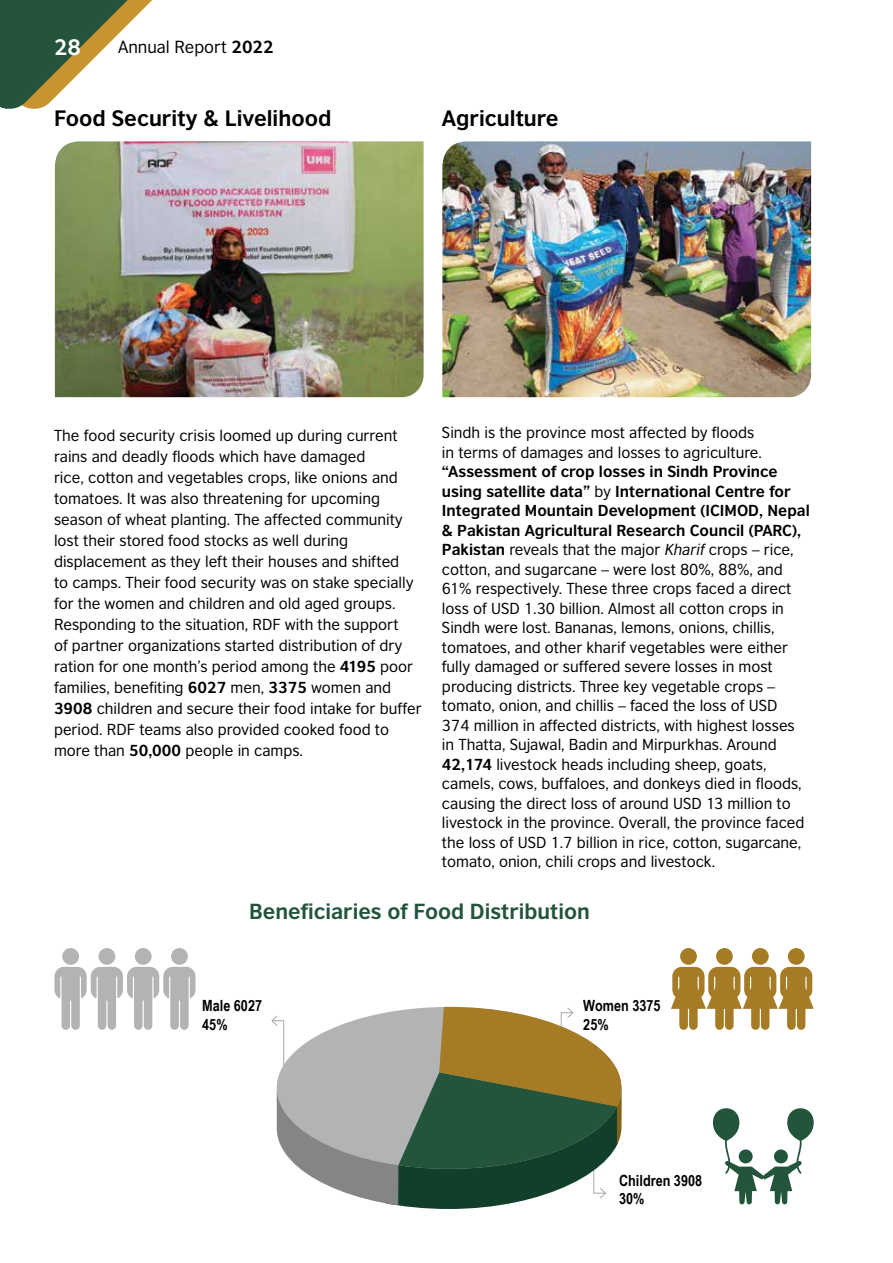
<style>
.page{position:relative;width:893px;height:1263px;background:#fff}
.page>*{position:absolute;margin:0;border:0;box-sizing:border-box;transform-origin:0 0}
.t1{font:700 21px "British Council Sans";color:#000}
.t2{font:700 21px "British Council Sans";color:#fff}
.t3{font:700 20.55px "British Council Sans";color:#23543c}
.t4{font:16.5px "British Council Sans";color:#000}
.t5{font:700 15.45px/18.5px "Arial Narrow";color:#000}
.t6{font:15px/19.5px "British Council Sans";color:#000}
.s1{font-weight:700}
.s2{font-style:italic}
</style>
<div class="page">
<svg style="left:0;top:0;width:152px;height:109px"></svg>
<svg style="left:271px;top:1006px;width:351px;height:203px"></svg>
<div style="left:62px;top:948px;width:17px;height:17px;background:#b1b3b4;border-radius:50%"></div>
<div style="left:99px;top:948px;width:16px;height:17px;background:#b1b3b4;border-radius:50%"></div>
<div style="left:171px;top:948px;width:17px;height:17px;background:#b1b3b4;border-radius:50%"></div>
<svg style="left:54px;top:967px;width:142px;height:63px"></svg>
<div style="left:135px;top:948px;width:17px;height:17px;background:#b1b3b4;border-radius:50%"></div>
<div style="left:788px;top:948px;width:17px;height:17px;background:#a57b25;border-radius:50%"></div>
<div style="left:752px;top:948px;width:17px;height:17px;background:#a57b25;border-radius:50%"></div>
<div style="left:716px;top:948px;width:17px;height:17px;background:#a57b25;border-radius:50%"></div>
<div style="left:680px;top:948px;width:17px;height:17px;background:#a57b25;border-radius:50%"></div>
<svg style="left:671px;top:967px;width:143px;height:63px"></svg>
<svg style="left:713px;top:1108px;width:101px;height:96px"></svg>
<img style="left:55px;top:141px;width:369px;height:256px">
<img style="left:442px;top:141px;width:369px;height:256px">
<h1 class="t2" style="left:54px;top:34px;width:28px">28</h1>
<p class="t4" style="left:118px;top:36px;width:157px">Annual Report <span class="s1">2022</span></p>
<h1 class="t1" style="left:54px;top:105px;width:279px">Food Security &amp; Livelihood</h1>
<h1 class="t1" style="left:442px;top:105px;width:118px">Agriculture</h1>
<p class="t6" style="left:54px;top:425px;width:369px;line-height:21px">The food security crisis loomed up during current rains and deadly floods which have damaged<br>rice, cotton and vegetables crops, like onions and tomatoes. It was also threatening for upcoming season of wheat planting. The affected community lost their stored food stocks as well during displacement as they left their houses and shifted<br>to camps. Their food security was on stake specially for the women and children and old aged groups.<br>Responding to the situation, RDF with the support<br>of partner organizations started distribution of dry ration for one month’s period among the <span class="s1">4195</span> poor families, benefiting <span class="s1">6027</span> men, <span class="s1">3375</span> women and <span class="s1">3908</span> children and secure their food intake for buffer period. RDF teams also provided cooked food to more than <span class="s1">50,000</span> people in camps.</p>
<p class="t6" style="left:442px;top:422px;width:321px">Sindh is the province most affected by floods in terms of damages and losses to agriculture.</p>
<p class="t6" style="left:442px;top:461px;width:369px"><span class="s1">“Assessment of crop losses in Sindh Province using satellite data”</span> by <span class="s1">International Centre for Integrated Mountain Development (ICIMOD, Nepal &amp; Pakistan Agricultural Research Council (PARC), Pakistan</span> reveals that the major <span class="s2">Kharif</span> crops – rice, cotton, and sugarcane – were lost 80%, 88%, and 61% respectively. These three crops faced a direct loss of USD 1.30 billion. Almost all cotton crops in Sindh were lost. Bananas, lemons, onions, chillis, tomatoes, and other kharif vegetables were either fully damaged or suffered severe losses in most producing districts. Three key vegetable crops – tomato, onion, and chillis – faced the loss of USD<br>374 million in affected districts, with highest losses in Thatta, Sujawal, Badin and Mirpurkhas. Around <span class="s1">42,174</span> livestock heads including sheep, goats, camels, cows, buffaloes, and donkeys died in floods, causing the direct loss of around USD 13 million to livestock in the province. Overall, the province faced the loss of USD 1.7 billion in rice, cotton, sugarcane, tomato, onion, chili crops and livestock.</p>
<h2 class="t3" style="left:249px;top:899px;width:342px">Beneficiaries of Food Distribution</h2>
<p class="t5" style="left:202px;top:996px;width:61px">Male 6027<br>45%</p>
<p class="t5" style="left:583px;top:995px;width:79px">Women 3375<br>25%</p>
<p class="t5" style="left:619px;top:1170px;width:85px">Children 3908<br>30%</p>
</div>
